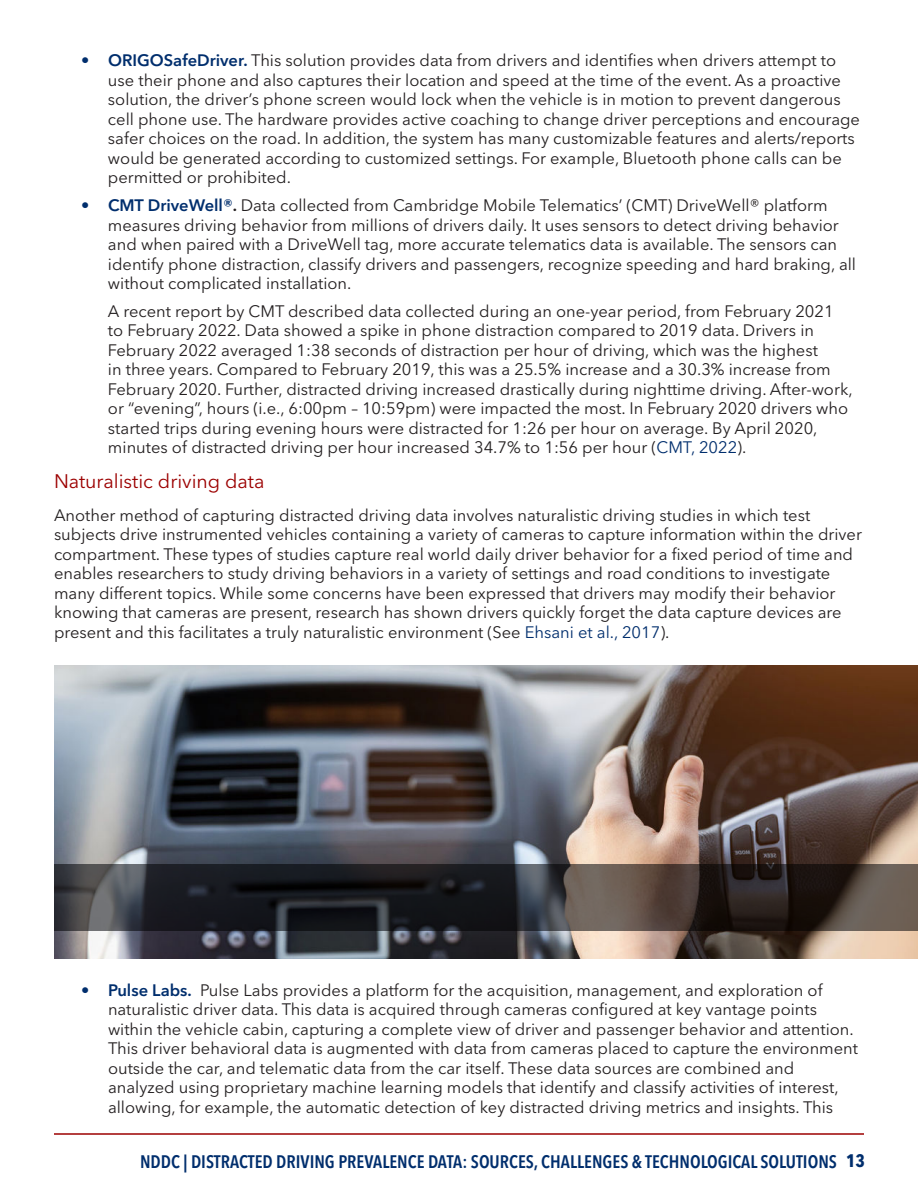
<style>
.page{position:relative;width:918px;height:1188px;background:#fff}
.page>*{position:absolute;margin:0;border:0;box-sizing:border-box;transform-origin:0 0}
.t1{font:19.5px "Avenir Next LT Pro";color:#9c0000}
.t2{font:600 condensed 18px "Avenir Next LT Pro";color:#002e6d}
.t3{font:16.5px/19.5px "Avenir Next LT Pro";color:#231f20}
.s1{font-weight:600;color:#002e6d}
.s2{font-weight:600}
.s3{color:#002e6d}
.s4{font-weight:700}
</style>
<div class="page">
<hr style="left:54px;top:1133px;width:810px;height:2px;background:#9c0000">
<img style="left:54px;top:665px;width:864px;height:294px">
<svg style="left:54px;top:864px;width:864px;height:67px;background:#332f30"></svg>
<p class="t3" style="left:108px;top:52px;width:754px;text-indent:-27px"><span class="s1">• ORIGOSafeDriver.</span> This solution provides data from drivers and identifies when drivers attempt to use their phone and also captures their location and speed at the time of the event. As a proactive solution, the driver’s phone screen would lock when the vehicle is in motion to prevent dangerous cell phone use. The hardware provides active coaching to change driver perceptions and encourage safer choices on the road. In addition, the system has many customizable features and alerts/reports would be generated according to customized settings. For example, Bluetooth phone calls can be permitted or prohibited.</p>
<p class="t3" style="left:108px;top:197px;width:750px;text-indent:-27px"><span class="s1">• CMT DriveWell®</span><span class="s2">.</span> Data collected from Cambridge Mobile Telematics’ (CMT) DriveWell® platform measures driving behavior from millions of drivers daily. It uses sensors to detect driving behavior and when paired with a DriveWell tag, more accurate telematics data is available. The sensors can identify phone distraction, classify drivers and passengers, recognize speeding and hard braking, all without complicated installation.</p>
<p class="t3" style="left:108px;top:303px;width:746px">A recent report by CMT described data collected during an one-year period, from February 2021 to February 2022. Data showed a spike in phone distraction compared to 2019 data. Drivers in February 2022 averaged 1:38 seconds of distraction per hour of driving, which was the highest<br>in three years. Compared to February 2019, this was a 25.5% increase and a 30.3% increase from February 2020. Further, distracted driving increased drastically during nighttime driving. After-work, or “evening”, hours (i.e., 6:00pm – 10:59pm) were impacted the most. In February 2020 drivers who started trips during evening hours were distracted for 1:26 per hour on average. By April 2020, minutes of distracted driving per hour increased 34.7% to 1:56 per hour (<span class="s3">CMT, 2022</span>).</p>
<p class="t1" style="left:54px;top:473px;width:212px">Naturalistic driving data</p>
<p class="t3" style="left:54px;top:507px;width:810px">Another method of capturing distracted driving data involves naturalistic driving studies in which test subjects drive instrumented vehicles containing a variety of cameras to capture information within the driver compartment. These types of studies capture real world daily driver behavior for a fixed period of time and enables researchers to study driving behaviors in a variety of settings and road conditions to investigate many different topics. While some concerns have been expressed that drivers may modify their behavior knowing that cameras are present, research has shown drivers quickly forget the data capture devices are present and this facilitates a truly naturalistic environment (See <span class="s3">Ehsani et al., 2017</span>).</p>
<p class="t3" style="left:108px;top:981px;width:752px;text-indent:-27px"><span class="s1">• Pulse Labs.</span> Pulse Labs provides a platform for the acquisition, management, and exploration of naturalistic driver data. This data is acquired through cameras configured at key vantage points within the vehicle cabin, capturing a complete view of driver and passenger behavior and attention.<br>This driver behavioral data is augmented with data from cameras placed to capture the environment outside the car, and telematic data from the car itself. These data sources are combined and analyzed using proprietary machine learning models that identify and classify activities of interest, allowing, for example, the automatic detection of key distracted driving metrics and insights. This</p>
<p class="t2" style="left:140px;top:1155px;width:727px">NDDC | DISTRACTED DRIVING PREVALENCE DATA: SOURCES, CHALLENGES &amp; TECHNOLOGICAL SOLUTIONS <span class="s4">13</span></p>
</div>
